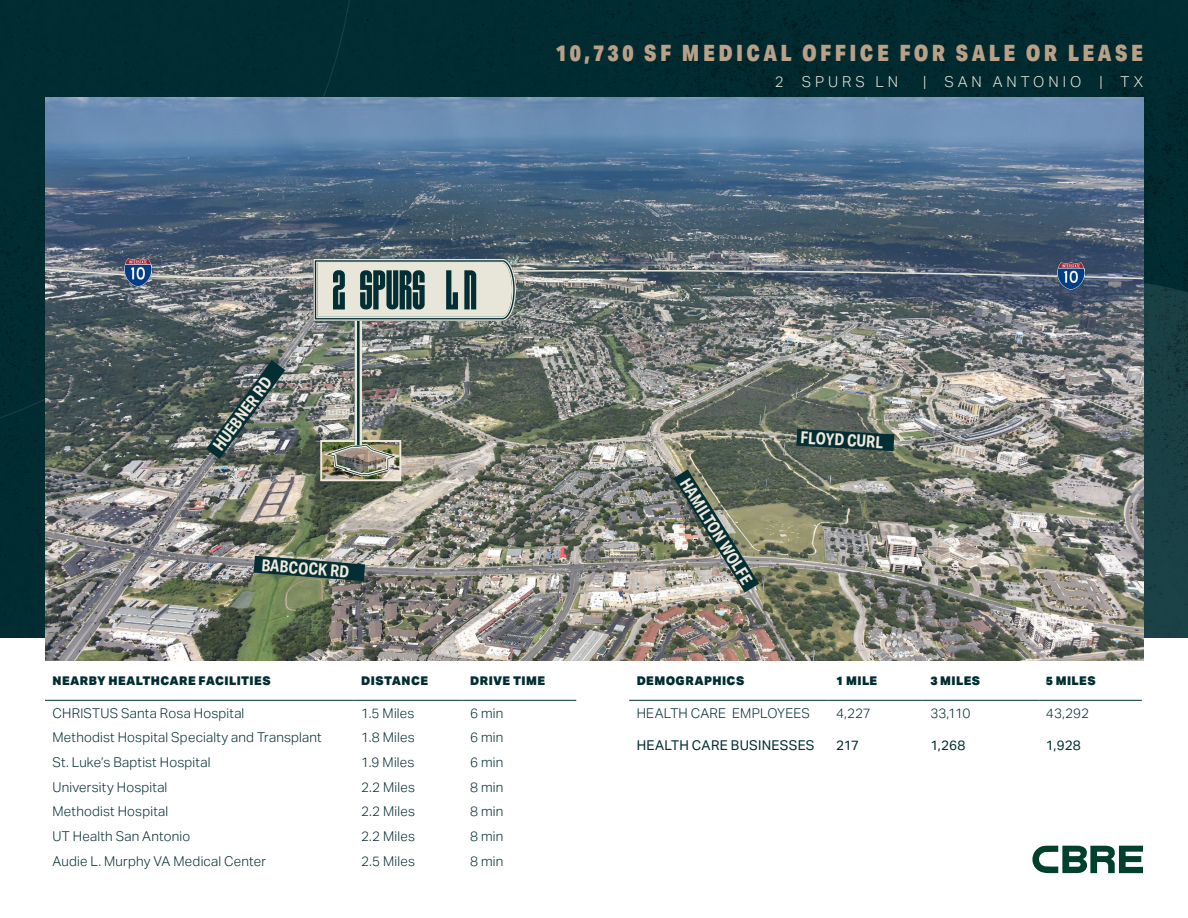
<style>
.page{position:relative;width:1188px;height:918px;background:#fff}
.page>*{position:absolute;margin:0;border:0;box-sizing:border-box;transform-origin:0 0}
.t1{font:55.5px "HWT Lustig Elements";color:#032e33;scale:1.08 1}
.t2{font:900 22.5px "Aktiv Grotesk Cd";letter-spacing:.15em;color:#b9a088}
.t3{font:700 16.5px "Aktiv Grotesk Cd";color:#f1e9db}
.t4{font:300 15px "Aktiv Grotesk";letter-spacing:.265em;color:#e9e6da}
.t5{font:300 13.5px "Aktiv Grotesk";letter-spacing:.015em;color:#022d32}
.t6{font:13.5px "Aktiv Grotesk";letter-spacing:.02em;color:#022d32}
.t7{font:900 12px "Aktiv Grotesk";letter-spacing:.035em;color:#022d32}
</style>
<div class="page">
<img style="left:0;top:0;width:1188px;height:638px">
<img style="left:45px;top:98px;width:1098px;height:562px">
<svg style="left:1032px;top:846px;width:111px;height:27px"></svg>
<hr style="left:629px;top:700px;width:200px;height:1px;background:#022d32">
<hr style="left:829px;top:700px;width:94px;height:1px;background:#022d32">
<hr style="left:923px;top:700px;width:115px;height:1px;background:#022d32">
<hr style="left:1038px;top:700px;width:104px;height:1px;background:#022d32">
<div style="left:320px;top:440px;width:81px;height:41px;border:2px solid #f1e9db"></div>
<img style="left:319px;top:441px;width:83px;height:109px">
<svg style="left:357px;top:323px;width:3px;height:123px"></svg>
<hr style="left:360px;top:314px;width:2px;height:132px;background:#e8e6d9">
<hr style="left:355px;top:314px;width:2px;height:132px;background:#e8e6d9">
<svg style="left:206px;top:360px;width:79px;height:99px;background:#556463"></svg>
<svg style="left:254px;top:556px;width:111px;height:25px;background:#34524d"></svg>
<img style="left:673px;top:469px;width:86px;height:123px">
<svg style="left:796px;top:429px;width:98px;height:22px;background:#1a3d3e"></svg>
<svg style="left:44px;top:257px;width:1100px;height:66px;background:#7c8488"></svg>
<img style="left:1057px;top:263px;width:27px;height:27px">
<img style="left:124px;top:259px;width:27px;height:27px">
<hr style="left:45px;top:700px;width:309px;height:1px;background:#022d32">
<hr style="left:354px;top:700px;width:109px;height:1px;background:#022d32">
<hr style="left:463px;top:700px;width:109px;height:1px;background:#022d32">
<h2 class="t2" style="left:555px;top:40px;width:589px">10,730 SF MEDICAL OFFICE FOR SALE OR LEASE</h2>
<p class="t4" style="left:775px;top:73px;width:125px">2 SPURS LN</p>
<p class="t4" style="left:923px;top:73px;width:221px">| SAN ANTONIO | TX</p>
<p class="t3" style="left:209px;top:443px;width:88px;rotate:-53deg">HUEBNER RD</p>
<h1 class="t1" style="left:332px;top:265px;width:135px">2 SPURS LN</h1>
<p class="t3" style="left:262px;top:555px;width:90px;rotate:5deg">BABCOCK RD</p>
<p class="t7" style="left:52px;top:674px;width:220px">NEARBY HEALTHCARE FACILITIES</p>
<p class="t7" style="left:361px;top:674px;width:68px">DISTANCE</p>
<p class="t7" style="left:470px;top:674px;width:76px">DRIVE TIME</p>
<p class="t5" style="left:52px;top:705px;width:193px">CHRISTUS Santa Rosa Hospital</p>
<p class="t5" style="left:361px;top:705px;width:55px">1.5 Miles</p>
<p class="t5" style="left:470px;top:705px;width:35px">6 min</p>
<p class="t5" style="left:52px;top:730px;width:271px">Methodist Hospital Specialty and Transplant</p>
<p class="t5" style="left:361px;top:730px;width:55px">1.8 Miles</p>
<p class="t5" style="left:470px;top:730px;width:35px">6 min</p>
<p class="t5" style="left:52px;top:755px;width:159px">St. Luke’s Baptist Hospital</p>
<p class="t5" style="left:361px;top:755px;width:55px">1.9 Miles</p>
<p class="t5" style="left:470px;top:755px;width:35px">6 min</p>
<p class="t5" style="left:52px;top:779px;width:116px">University Hospital</p>
<p class="t5" style="left:361px;top:779px;width:55px">2.2 Miles</p>
<p class="t5" style="left:470px;top:779px;width:35px">8 min</p>
<p class="t5" style="left:52px;top:804px;width:117px">Methodist Hospital</p>
<p class="t5" style="left:361px;top:804px;width:55px">2.2 Miles</p>
<p class="t5" style="left:470px;top:804px;width:35px">8 min</p>
<p class="t5" style="left:52px;top:828px;width:139px">UT Health San Antonio</p>
<p class="t5" style="left:361px;top:828px;width:55px">2.2 Miles</p>
<p class="t5" style="left:470px;top:828px;width:35px">8 min</p>
<p class="t5" style="left:52px;top:853px;width:215px">Audie L. Murphy VA Medical Center</p>
<p class="t5" style="left:361px;top:853px;width:55px">2.5 Miles</p>
<p class="t5" style="left:470px;top:853px;width:35px">8 min</p>
<p class="t3" style="left:692px;top:474px;width:123px;rotate:58deg">HAMILTON WOLFE</p>
<p class="t3" style="left:801px;top:428px;width:84px;rotate:3deg">FLOYD CURL</p>
<p class="t7" style="left:637px;top:674px;width:109px">DEMOGRAPHICS</p>
<p class="t7" style="left:836px;top:674px;width:43px">1 MILE</p>
<p class="t7" style="left:930px;top:674px;width:51px">3 MILES</p>
<p class="t7" style="left:1046px;top:674px;width:51px">5 MILES</p>
<p class="t5" style="left:637px;top:705px;width:175px">HEALTH CARE EMPLOYEES</p>
<p class="t5" style="left:836px;top:705px;width:36px">4,227</p>
<p class="t5" style="left:930px;top:705px;width:42px">33,110</p>
<p class="t5" style="left:1046px;top:705px;width:45px">43,292</p>
<p class="t6" style="left:637px;top:737px;width:179px">HEALTH CARE BUSINESSES</p>
<p class="t6" style="left:836px;top:737px;width:25px">217</p>
<p class="t6" style="left:930px;top:737px;width:37px">1,268</p>
<p class="t6" style="left:1046px;top:737px;width:36px">1,928</p>
</div>
